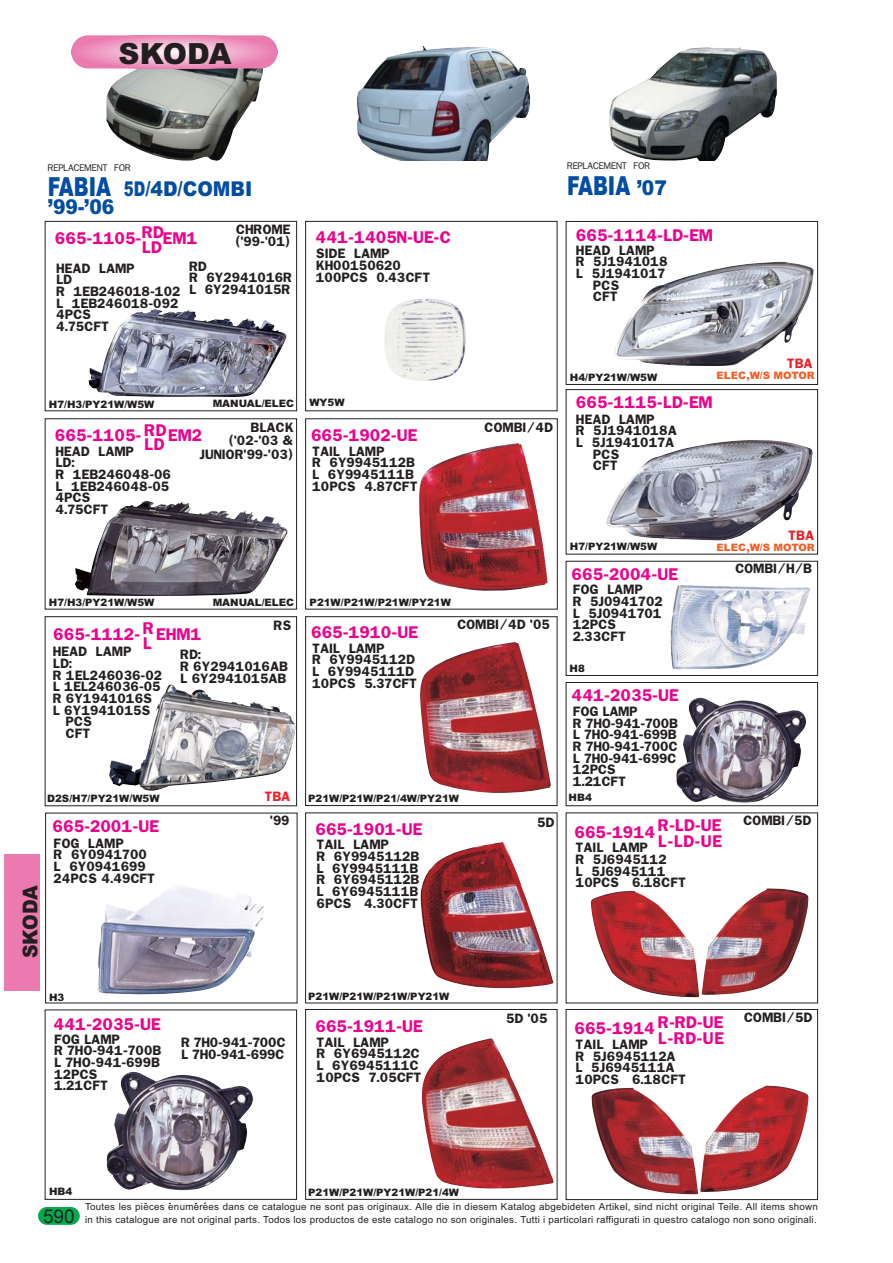
<style>
.page{position:relative;width:893px;height:1263px;background:#fff}
.page>*{position:absolute;margin:0;border:0;box-sizing:border-box;transform-origin:0 0}
.t1{font:900 29.1px "Arial";letter-spacing:-.015em;color:#231f20}
.t2{font:900 26.25px "Arial";color:#034da2;scale:.73 1}
.t3{font:900 20.4px/17.5px "Arial";color:#034da2;scale:.73 1}
.t4{font:900 20.4px "Arial";letter-spacing:-.015em;color:#231f20;scale:.92 1}
.t5{font:18.9px "Arial";color:#231f20}
.t6{font:14.55px/14.5px "Franklin Demi";color:#ec008c}
.t7{font:11.7px/11.7px "Franklin Demi";color:#231f20}
.t8{font:11.7px "Franklin Demi";color:#ed1e25}
.t9{font:900 10.2px "Arial";color:#231f20}
.t10{font:900 10.2px "Arial";color:#f15f27}
.t11{font:9.75px/13.2px "Arial";letter-spacing:.025em;color:#231f20}
.t12{font:8.25px "Franklin";color:#231f20}
.s1{font-size:26.25px}
.s2{font-size:20.4px}
</style>
<div class="page">
<div style="left:38px;top:1207px;width:42px;height:18px;background:#00ab4e;border-radius:9px"></div>
<div style="left:4px;top:854px;width:36px;height:137px;background:#ea7ab0"></div>
<img style="left:609px;top:46px;width:168px;height:115px">
<img style="left:700px;top:1085px;width:108px;height:107px">
<img style="left:701px;top:888px;width:108px;height:107px">
<img style="left:357px;top:46px;width:173px;height:115px">
<img style="left:106px;top:68px;width:157px;height:93px">
<img style="left:419px;top:443px;width:128px;height:148px">
<div style="left:305px;top:418px;width:253px;height:192px;border:1px solid #231f20"></div>
<img style="left:98px;top:887px;width:166px;height:108px">
<svg style="left:71px;top:35px;width:207px;height:33px"></svg>
<img style="left:384px;top:298px;width:82px;height:83px">
<div style="left:305px;top:221px;width:252px;height:190px;border:1px solid #231f20"></div>
<img style="left:89px;top:309px;width:198px;height:88px">
<div style="left:45px;top:221px;width:252px;height:190px;border:1px solid #231f20"></div>
<img style="left:75px;top:501px;width:213px;height:95px">
<img style="left:420px;top:642px;width:131px;height:151px">
<div style="left:305px;top:616px;width:252px;height:190px;border:1px solid #231f20"></div>
<img style="left:421px;top:1038px;width:133px;height:151px">
<div style="left:305px;top:1009px;width:252px;height:191px;border:1px solid #231f20"></div>
<img style="left:420px;top:842px;width:133px;height:147px">
<img style="left:109px;top:684px;width:186px;height:107px">
<div style="left:45px;top:616px;width:252px;height:190px;border:1px solid #231f20"></div>
<img style="left:614px;top:262px;width:200px;height:104px">
<div style="left:566px;top:221px;width:252px;height:164px;border:1px solid #231f20"></div>
<img style="left:606px;top:440px;width:207px;height:101px">
<div style="left:566px;top:389px;width:252px;height:165px;border:1px solid #231f20"></div>
<img style="left:670px;top:585px;width:140px;height:84px">
<div style="left:566px;top:561px;width:252px;height:115px;border:1px solid #231f20"></div>
<img style="left:591px;top:891px;width:108px;height:107px">
<img style="left:591px;top:1088px;width:107px;height:107px">
<div style="left:566px;top:1009px;width:252px;height:191px;border:1px solid #231f20"></div>
<img style="left:676px;top:697px;width:130px;height:106px">
<div style="left:566px;top:682px;width:252px;height:124px;border:1px solid #231f20"></div>
<img style="left:106px;top:1071px;width:147px;height:120px">
<div style="left:45px;top:1010px;width:252px;height:190px;border:1px solid #231f20"></div>
<h1 class="t1" style="left:119px;top:37px;width:114px">SKODA</h1>
<p class="t12" style="left:48px;top:164px;width:84px">REPLACEMENT FOR</p>
<h3 class="t3" style="left:48px;top:181px;width:282px"><span class="s1">FABIA</span> 5D/4D/COMBI ’99-’06</h3>
<p class="t7" style="left:236px;top:225px;width:56px">CHROME ('99-'01)</p>
<p class="t7" style="left:189px;top:262px;width:104px">RD<br>R 6Y2941016R<br>L 6Y2941015R</p>
<p class="t6" style="left:142px;top:227px;width:24px">RD<br>LD</p>
<p class="t6" style="left:55px;top:232px;width:88px">665-1105-</p>
<p class="t6" style="left:163px;top:232px;width:36px">EM1</p>
<p class="t7" style="left:56px;top:263px;width:126px">HEAD LAMP<br>LD<br>R 1EB246018-102<br>L 1EB246018-092<br>4PCS<br>4.75CFT</p>
<p class="t9" style="left:49px;top:398px;width:107px">H7/H3/PY21W/W5W</p>
<p class="t9" style="left:213px;top:398px;width:83px">MANUAL/ELEC</p>
<p class="t7" style="left:199px;top:423px;width:96px;line-height:13.2px;text-align:right">BLACK ('02-'03 &amp;<br>JUNIOR'99-'03)</p>
<p class="t6" style="left:144px;top:424px;width:24px">RD<br>LD</p>
<p class="t6" style="left:55px;top:430px;width:88px">665-1105-</p>
<p class="t6" style="left:168px;top:430px;width:36px">EM2</p>
<p class="t7" style="left:55px;top:447px;width:117px">HEAD LAMP<br>LD:<br>R 1EB246048-06<br>L 1EB246048-05<br>4PCS<br>4.75CFT</p>
<p class="t9" style="left:49px;top:597px;width:107px">H7/H3/PY21W/W5W</p>
<p class="t9" style="left:213px;top:597px;width:83px">MANUAL/ELEC</p>
<p class="t7" style="left:274px;top:621px;width:19px">RS</p>
<p class="t7" style="left:180px;top:650px;width:109px">RD:<br>R 6Y2941016AB<br>L 6Y2941015AB</p>
<p class="t6" style="left:143px;top:623px;width:13px">R<br>L</p>
<p class="t6" style="left:53px;top:628px;width:150px">665-1112- EHM1</p>
<p class="t7" style="left:53px;top:647px;width:80px">HEAD LAMP</p>
<p class="t7" style="left:53px;top:659px;width:21px">LD:</p>
<p class="t7" style="left:53px;top:670px;width:111px">R 1EL246036-02</p>
<p class="t7" style="left:53px;top:682px;width:109px">L 1EL246036-05</p>
<p class="t7" style="left:53px;top:694px;width:101px">R 6Y1941016S</p>
<p class="t7" style="left:53px;top:705px;width:99px">L 6Y1941015S</p>
<p class="t7" style="left:66px;top:717px;width:28px">PCS</p>
<p class="t7" style="left:66px;top:729px;width:26px">CFT</p>
<h3 class="t4" style="left:19px;top:958px;width:81px;rotate:-90deg">SKODA</h3>
<p class="t9" style="left:47px;top:792px;width:114px">D2S/H7/PY21W/W5W</p>
<p class="t8" style="left:264px;top:791px;width:27px">TBA</p>
<p class="t6" style="left:53px;top:821px;width:108px">665-2001-UE</p>
<p class="t7" style="left:270px;top:816px;width:21px">'99</p>
<p class="t7" style="left:54px;top:838px;width:103px">FOG LAMP<br>R 6Y0941700<br>L 6Y0941699<br>24PCS 4.49CFT</p>
<p class="t9" style="left:49px;top:991px;width:17px">H3</p>
<p class="t6" style="left:53px;top:1019px;width:109px">441-2035-UE</p>
<p class="t7" style="left:54px;top:1035px;width:109px">FOG LAMP<br>R 7HO-941-700B<br>L 7HO-941-699B<br>12PCS<br>1.21CFT</p>
<p class="t7" style="left:181px;top:1038px;width:106px">R 7H0-941-700C<br>L 7H0-941-699C</p>
<p class="t6" style="left:315px;top:232px;width:137px">441-1405N-UE-C</p>
<p class="t7" style="left:316px;top:249px;width:116px">SIDE LAMP<br>KH00150620<br>100PCS 0.43CFT</p>
<p class="t12" style="left:567px;top:162px;width:84px">REPLACEMENT FOR</p>
<h2 class="t2" style="left:567px;top:171px;width:138px">FABIA <span class="s2">’07</span></h2>
<p class="t6" style="left:576px;top:229px;width:138px">665-1114-LD-EM</p>
<p class="t7" style="left:576px;top:246px;width:80px">HEAD LAMP</p>
<p class="t7" style="left:576px;top:257px;width:93px">R 5J1941018</p>
<p class="t7" style="left:576px;top:269px;width:91px">L 5J1941017</p>
<p class="t7" style="left:593px;top:281px;width:28px">PCS</p>
<p class="t7" style="left:593px;top:292px;width:26px">CFT</p>
<p class="t9" style="left:309px;top:397px;width:37px">WY5W</p>
<p class="t6" style="left:311px;top:430px;width:108px">665-1902-UE</p>
<p class="t7" style="left:312px;top:447px;width:107px">TAIL LAMP<br>R 6Y9945112B<br>L 6Y9945111B<br>10PCS 4.87CFT</p>
<p class="t7" style="left:484px;top:423px;width:70px">COMBI/4D</p>
<p class="t8" style="left:787px;top:358px;width:27px">TBA</p>
<p class="t10" style="left:716px;top:369px;width:100px">ELEC,W/S MOTOR</p>
<p class="t9" style="left:570px;top:371px;width:89px">H4/PY21W/W5W</p>
<p class="t7" style="left:576px;top:415px;width:80px">HEAD LAMP</p>
<p class="t7" style="left:576px;top:426px;width:102px">R 5J1941018A</p>
<p class="t7" style="left:576px;top:438px;width:100px">L 5J1941017A</p>
<p class="t7" style="left:593px;top:450px;width:28px">PCS</p>
<p class="t7" style="left:593px;top:461px;width:26px">CFT</p>
<p class="t6" style="left:576px;top:397px;width:138px">665-1115-LD-EM</p>
<p class="t9" style="left:310px;top:597px;width:143px">P21W/P21W/P21W/PY21W</p>
<p class="t6" style="left:311px;top:627px;width:108px">665-1910-UE</p>
<p class="t7" style="left:312px;top:644px;width:107px">TAIL LAMP<br>R 6Y9945112D<br>L 6Y9945111D<br>10PCS 5.37CFT</p>
<p class="t7" style="left:457px;top:620px;width:94px">COMBI/4D '05</p>
<p class="t9" style="left:308px;top:792px;width:152px">P21W/P21W/P21/4W/PY21W</p>
<p class="t6" style="left:315px;top:824px;width:108px">665-1901-UE</p>
<p class="t7" style="left:317px;top:840px;width:104px">TAIL LAMP<br>R 6Y9945112B<br>L 6Y9945111B<br>R 6Y6945112B<br>L 6Y6945111B<br>6PCS 4.30CFT</p>
<p class="t7" style="left:537px;top:817px;width:19px">5D</p>
<p class="t9" style="left:570px;top:540px;width:89px">H7/PY21W/W5W</p>
<p class="t6" style="left:571px;top:569px;width:108px">665-2004-UE</p>
<p class="t7" style="left:573px;top:585px;width:92px">FOG LAMP<br>R 5J0941702<br>L 5J0941701<br>12PCS<br>2.33CFT</p>
<p class="t9" style="left:570px;top:663px;width:17px">H8</p>
<p class="t6" style="left:571px;top:690px;width:109px">441-2035-UE</p>
<p class="t7" style="left:573px;top:707px;width:106px">FOG LAMP<br>R 7HO-941-700B<br>L 7HO-941-699B<br>R 7H0-941-700C<br>L 7H0-941-699C<br>12PCS<br>1.21CFT</p>
<p class="t9" style="left:569px;top:791px;width:25px">HB4</p>
<p class="t8" style="left:788px;top:530px;width:27px">TBA</p>
<p class="t10" style="left:716px;top:542px;width:100px">ELEC,W/S MOTOR</p>
<p class="t7" style="left:735px;top:564px;width:78px">COMBI/H/B</p>
<p class="t6" style="left:574px;top:826px;width:82px">665-1914</p>
<p class="t6" style="left:658px;top:819px;width:65px;line-height:16px">R-LD-UE<br>L-LD-UE</p>
<p class="t7" style="left:576px;top:843px;width:112px">TAIL LAMP<br>R 5J6945112<br>L 5J6945111<br>10PCS 6.18CFT</p>
<p class="t7" style="left:743px;top:816px;width:70px">COMBI/5D</p>
<p class="t9" style="left:308px;top:991px;width:143px">P21W/P21W/P21W/PY21W</p>
<p class="t6" style="left:315px;top:1021px;width:109px">665-1911-UE</p>
<p class="t7" style="left:317px;top:1037px;width:106px">TAIL LAMP<br>R 6Y6945112C<br>L 6Y6945111C<br>10PCS 7.05CFT</p>
<p class="t7" style="left:506px;top:1014px;width:43px">5D '05</p>
<p class="t6" style="left:574px;top:1023px;width:82px">665-1914</p>
<p class="t6" style="left:658px;top:1016px;width:67px;line-height:16px">R-RD-UE<br>L-RD-UE</p>
<p class="t7" style="left:575px;top:1040px;width:112px">TAIL LAMP<br>R 5J6945112A<br>L 5J6945111A<br>10PCS 6.18CFT</p>
<p class="t7" style="left:744px;top:1012px;width:70px">COMBI/5D</p>
<p class="t9" style="left:49px;top:1185px;width:25px">HB4</p>
<p class="t9" style="left:308px;top:1186px;width:152px">P21W/P21W/PY21W/P21/4W</p>
<h3 class="t5" style="left:43px;top:1209px;width:33px">590</h3>
<p class="t11" style="left:85px;top:1201px;width:734px">Toutes les pieces enumerees dans ce catalogue ne sont pas originaux. Alle die in diesem Katalog abgebideten Artikel, sind nicht original Teile. All items shown in this catalogue are not original parts. Todos los productos de este catalogo no son originales. Tutti i particolari raffigurati in questro catalogo non sono originali.</p>
</div>
